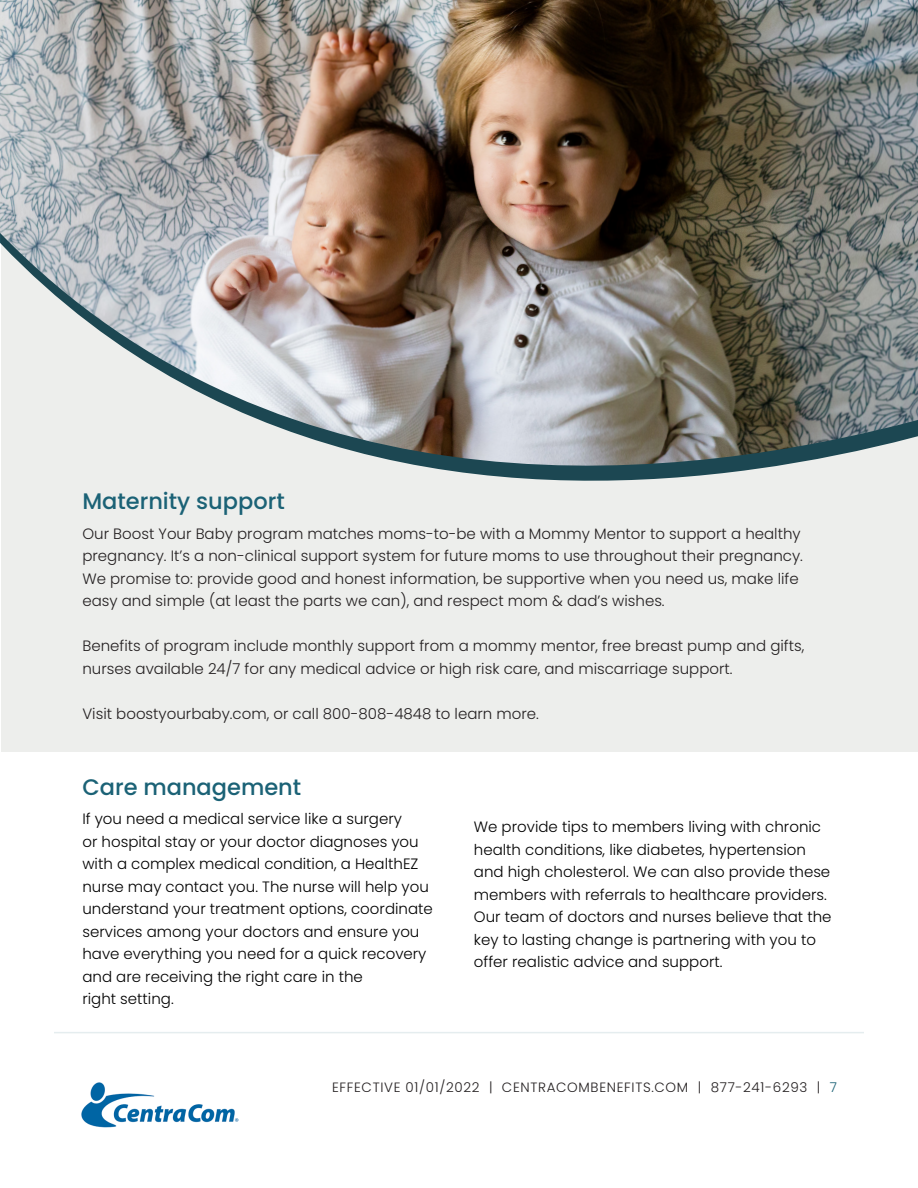
<style>
.page{position:relative;width:918px;height:1188px;background:#fff}
.page>*{position:absolute;margin:0;border:0;box-sizing:border-box;transform-origin:0 0}
.Subheader_Blue{font:500 22.5px "Poppins";color:#1b6276}
.t1{font:300 15px "Poppins";color:#231f20}
.Body_Small_10{font:300 15px/22.5px "Poppins";color:#000}
.Subheader_Blue-2{font:300 15px/22.5px "Poppins";color:#000}
.t2{font:300 13.5px "Poppins";letter-spacing:.05em;color:#231f20}
.s1{color:#1b6276}
</style>
<div class="page">
<img style="left:81px;top:1083px;width:158px;height:45px">
<hr style="left:54px;top:1032px;width:810px;height:1px;background:#e5edef">
<div style="left:1px;top:215px;width:917px;height:537px;background:#edeeec"></div>
<img style="left:0;top:0;width:918px;height:481px">
<p class="Subheader_Blue" style="left:82px;top:488px;width:204px">Maternity support</p>
<p class="t1" style="left:82px;top:525px;width:720px">Our Boost Your Baby program matches moms-to-be with a Mommy Mentor to support a healthy</p>
<p class="t1" style="left:82px;top:547px;width:722px">pregnancy. It’s a non-clinical support system for future moms to use throughout their pregnancy.</p>
<p class="t1" style="left:82px;top:570px;width:718px">We promise to: provide good and honest information, be supportive when you need us, make life</p>
<p class="t1" style="left:82px;top:592px;width:584px">easy and simple (at least the parts we can), and respect mom &amp; dad’s wishes.</p>
<p class="t1" style="left:82px;top:637px;width:723px">Benefits of program include monthly support from a mommy mentor, free breast pump and gifts,</p>
<p class="t1" style="left:82px;top:660px;width:652px">nurses available 24/7 for any medical advice or high risk care, and miscarriage support.</p>
<p class="t1" style="left:82px;top:705px;width:458px">Visit boostyourbaby.com, or call 800-808-4848 to learn more.</p>
<p class="Subheader_Blue" style="left:82px;top:774px;width:220px">Care management</p>
<p class="Body_Small_10" style="left:82px;top:808px;width:352px">If you need a medical service like a surgery<br>or hospital stay or your doctor diagnoses you with a complex medical condition, a HealthEZ nurse may contact you. The nurse will help you understand your treatment options, coordinate services among your doctors and ensure you have everything you need for a quick recovery and are receiving the right care in the<br>right setting.</p>
<p class="Subheader_Blue-2" style="left:474px;top:816px;width:359px">We provide tips to members living with chronic health conditions, like diabetes, hypertension and high cholesterol. We can also provide these members with referrals to healthcare providers.<br>Our team of doctors and nurses believe that the key to lasting change is partnering with you to offer realistic advice and support.</p>
<p class="t2" style="left:332px;top:1079px;width:506px">EFFECTIVE 01/01/2022 | CENTRACOMBENEFITS.COM | 877-241-6293 | <span class="s1">7</span></p>
</div>
